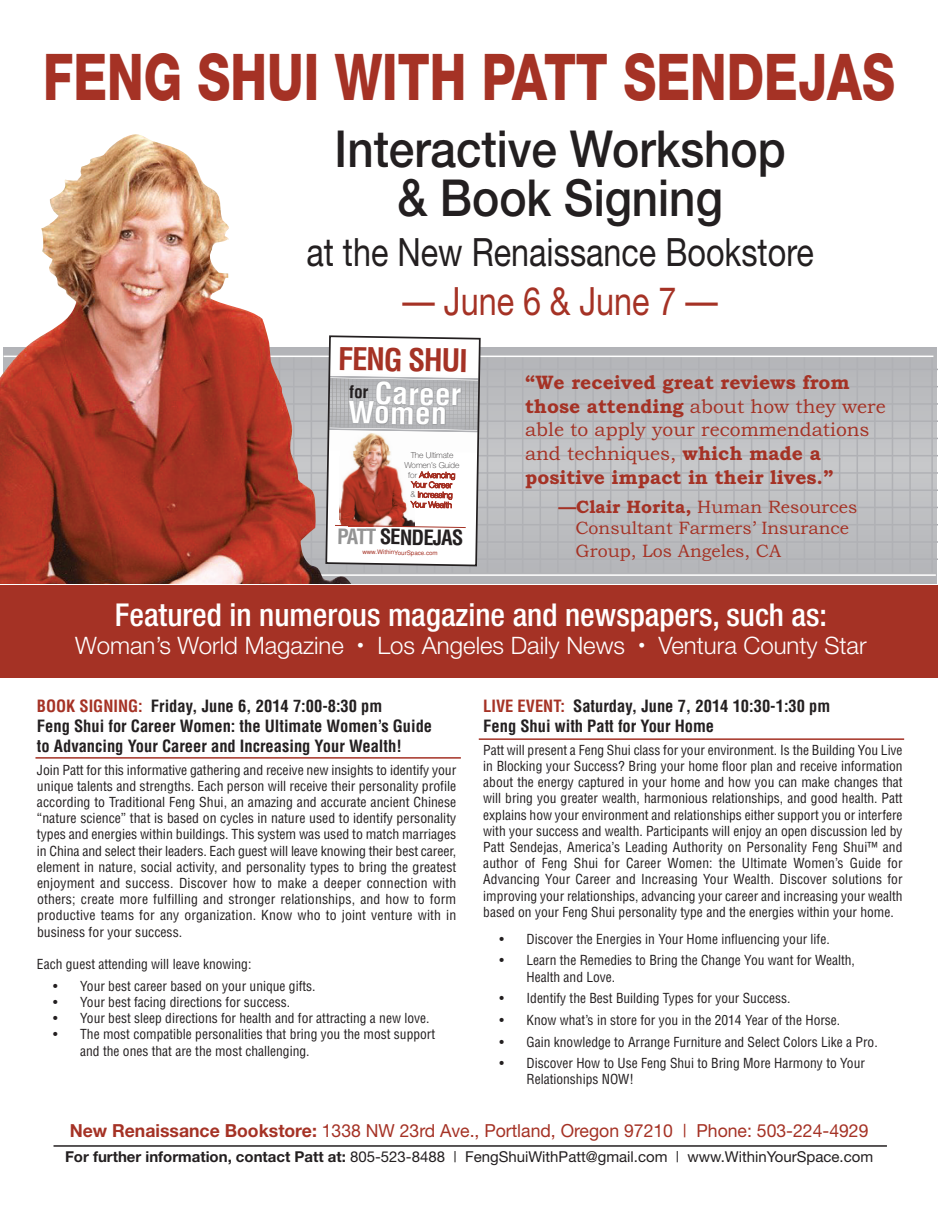
<style>
.page{position:relative;width:938px;height:1205px;background:#fff}
.page>*{position:absolute;margin:0;border:0;box-sizing:border-box;transform-origin:0 0}
.t1{font:800 64.5px "Helvetica Neue";color:#a53225;scale:.77 1}
.t2{font:500 51px/49.5px "Helvetica Neue";color:#231f20;text-align:center;scale:.9 1}
.t3{font:39px "Helvetica Neue";color:#231f20;scale:.83 1}
.t4{font:39px "Helvetica Neue";color:#a53225;scale:.83 1}
.t5{font:500 condensed 31.5px "Helvetica Neue";color:#fff}
.t6{font:700 condensed 30.6px "Helvetica";color:#a53225}
.t7{font:700 condensed 29.7px "Helvetica";color:#fff;scale:1.08 1}
.t8{font:300 24px "Helvetica Neue";color:#fff}
.t9{font:700 condensed 20.7px "Helvetica";color:#231f20}
.t10{font:700 19.5px/23.7px "Bookman Old Style";color:#a53225}
.t11{font:18px "Helvetica Neue";color:#a53225}
.t12{font:18px/22px "Bookman Old Style";color:#a53225}
.t13{font:700 condensed 16.5px/19.8px "Helvetica";color:#231f20}
.t14{font:15px "Helvetica Neue";color:#231f20}
.t15{font:condensed 13.5px/16.2px "Helvetica";color:#231f20}
.t16{font:100 8.25px/9.9px "Helvetica Neue";color:#a53225;text-align:center}
.t17{font:6.15px "Helvetica";color:#a53225}
.s1{color:#231f20}
.s2{color:#949494}
.s3{font-weight:400}
.s4{font-weight:700}
.s5{color:#a53225}
</style>
<div class="page">
<div style="left:4px;top:348px;width:932px;height:235px;background:#bcbdc0"></div>
<hr style="left:4px;top:558px;width:934px;height:2px;background:#b0b1b5">
<hr style="left:4px;top:541px;width:934px;height:1px;background:#b0b1b5">
<hr style="left:3px;top:524px;width:935px;height:1px;background:#b0b1b5">
<hr style="left:4px;top:506px;width:934px;height:2px;background:#b0b1b5">
<hr style="left:4px;top:489px;width:934px;height:2px;background:#b0b1b5">
<hr style="left:4px;top:472px;width:934px;height:1px;background:#b0b1b5">
<hr style="left:3px;top:455px;width:935px;height:1px;background:#b0b1b5">
<hr style="left:3px;top:437px;width:935px;height:2px;background:#b0b1b5">
<hr style="left:4px;top:420px;width:934px;height:2px;background:#b0b1b5">
<hr style="left:4px;top:403px;width:934px;height:1px;background:#b0b1b5">
<hr style="left:3px;top:386px;width:935px;height:1px;background:#b0b1b5">
<hr style="left:4px;top:368px;width:934px;height:2px;background:#b0b1b5">
<hr style="left:363px;top:356px;width:2px;height:216px;background:#b0b1b5">
<hr style="left:381px;top:356px;width:1px;height:216px;background:#b0b1b5">
<hr style="left:399px;top:356px;width:1px;height:216px;background:#b0b1b5">
<hr style="left:416px;top:356px;width:2px;height:216px;background:#b0b1b5">
<hr style="left:434px;top:356px;width:1px;height:216px;background:#b0b1b5">
<hr style="left:451px;top:356px;width:2px;height:216px;background:#b0b1b5">
<hr style="left:469px;top:356px;width:1px;height:216px;background:#b0b1b5">
<hr style="left:487px;top:356px;width:1px;height:216px;background:#b0b1b5">
<hr style="left:504px;top:356px;width:2px;height:216px;background:#b0b1b5">
<hr style="left:522px;top:356px;width:1px;height:216px;background:#b0b1b5">
<hr style="left:539px;top:356px;width:2px;height:216px;background:#b0b1b5">
<hr style="left:557px;top:356px;width:1px;height:216px;background:#b0b1b5">
<hr style="left:575px;top:356px;width:1px;height:216px;background:#b0b1b5">
<hr style="left:592px;top:356px;width:2px;height:216px;background:#b0b1b5">
<hr style="left:610px;top:356px;width:1px;height:216px;background:#b0b1b5">
<hr style="left:627px;top:356px;width:2px;height:216px;background:#b0b1b5">
<hr style="left:645px;top:356px;width:1px;height:216px;background:#b0b1b5">
<hr style="left:663px;top:356px;width:1px;height:216px;background:#b0b1b5">
<hr style="left:680px;top:356px;width:2px;height:216px;background:#b0b1b5">
<hr style="left:698px;top:356px;width:1px;height:216px;background:#b0b1b5">
<hr style="left:715px;top:356px;width:2px;height:216px;background:#b0b1b5">
<hr style="left:733px;top:356px;width:1px;height:216px;background:#b0b1b5">
<hr style="left:751px;top:356px;width:1px;height:216px;background:#b0b1b5">
<hr style="left:768px;top:356px;width:2px;height:216px;background:#b0b1b5">
<hr style="left:786px;top:356px;width:1px;height:216px;background:#b0b1b5">
<hr style="left:803px;top:356px;width:2px;height:216px;background:#b0b1b5">
<hr style="left:821px;top:356px;width:2px;height:216px;background:#b0b1b5">
<hr style="left:839px;top:356px;width:1px;height:216px;background:#b0b1b5">
<hr style="left:856px;top:356px;width:2px;height:216px;background:#b0b1b5">
<hr style="left:874px;top:356px;width:1px;height:216px;background:#b0b1b5">
<hr style="left:891px;top:356px;width:2px;height:216px;background:#b0b1b5">
<hr style="left:909px;top:356px;width:2px;height:216px;background:#b0b1b5">
<hr style="left:931px;top:356px;width:2px;height:216px;background:#b0b1b5">
<hr style="left:4px;top:574px;width:932px;height:1px;background:#fff">
<hr style="left:4px;top:355px;width:929px;height:2px;background:#fff">
<img style="left:0;top:134px;width:353px;height:449px">
<div style="left:0;top:585px;width:938px;height:93px;background:#a53225"></div>
<hr style="left:53px;top:1144px;width:834px;height:2px;background:#231f20">
<hr style="left:35px;top:757px;width:426px;height:1px;background:#a53225">
<hr style="left:479px;top:738px;width:425px;height:1px;background:#a53225">
<svg style="left:324px;top:334px;width:157px;height:233px"></svg>
<h1 class="t1" style="left:43px;top:54px;width:1107px">FENG SHUI WITH PATT SENDEJAS</h1>
<h2 class="t2" style="left:335px;top:128px;width:503px">Interactive Workshop &amp; Book Signing</h2>
<h3 class="t3" style="left:306px;top:238px;width:613px">at the New Renaissance Bookstore</h3>
<h3 class="t4" style="left:402px;top:287px;width:381px">— June 6 &amp; June 7 —</h3>
<h3 class="t6" style="left:338px;top:341px;width:131px;rotate:1deg">FENG SHUI</h3>
<h3 class="t7" style="left:375px;top:376px;width:82px;rotate:1deg">Career</h3>
<h3 class="t7" style="left:348px;top:395px;width:93px;rotate:1deg">Women</h3>
<p class="t16" style="left:405px;top:450px;width:56px;rotate:1deg"><span class="s1">The Ultimate<br>Women’s Guide for</span> Advancing<br>Your Career<br><span class="s1">&amp;</span> Increasing<br>Your Wealth</p>
<h3 class="t9" style="left:337px;top:524px;width:128px;rotate:1deg"><span class="s2">PATT</span> SENDEJAS</h3>
<p class="t17" style="left:362px;top:548px;width:77px;rotate:1deg">www.WithinYourSpace.com</p>
<h3 class="t10" style="left:525px;top:371px;width:362px">“We received great reviews from those attending <span class="s3">about how they were able to apply your recommendations and techniques,</span> which made a positive impact in their lives.”</h3>
<h3 class="t12" style="left:575px;top:495px;width:283px;text-indent:-17px"><span class="s4">—Clair Horita,</span> Human Resources<br>Consultant Farmers’ Insurance<br>Group, Los Angeles, CA</h3>
<h3 class="t5" style="left:115px;top:603px;width:713px">Featured in numerous magazine and newspapers, such as:</h3>
<h3 class="t8" style="left:75px;top:626px;width:793px">Woman’s World Magazine <sup>•</sup> Los Angeles Daily News <sup>•</sup> Ventura County Star</h3>
<p class="t13" style="left:37px;top:696px;width:397px"><span class="s5">BOOK SIGNING:</span> Friday, June 6, 2014 7:00-8:30 pm<br>Feng Shui for Career Women: the Ultimate Women’s Guide to Advancing Your Career and Increasing Your Wealth!</p>
<p class="t15" style="left:37px;top:761px;width:421px;text-align:justify">Join Patt for this informative gathering and receive new insights to identify your unique talents and strengths. Each person will receive their personality profile according to Traditional Feng Shui, an amazing and accurate ancient Chinese “nature science” that is based on cycles in nature used to identify personality types and energies within buildings. This system was used to match marriages in China and select their leaders. Each guest will leave knowing their best career, element in nature, social activity, and personality types to bring the greatest enjoyment and success. Discover how to make a deeper connection with others; create more fulfilling and stronger relationships, and how to form productive teams for any organization. Know who to joint venture with in business for your success.</p>
<p class="t15" style="left:37px;top:956px;width:216px">Each guest attending will leave knowing:</p>
<p class="t15" style="left:53px;top:977px;width:264px">• Your best career based on your unique gifts.</p>
<p class="t15" style="left:53px;top:993px;width:238px">• Your best facing directions for success.</p>
<p class="t15" style="left:53px;top:1010px;width:378px">• Your best sleep directions for health and for attracting a new love.</p>
<p class="t15" style="left:80px;top:1026px;width:356px;text-indent:-27px">• The most compatible personalities that bring you the most support and the ones that are the most challenging.</p>
<p class="t13" style="left:483px;top:696px;width:348px"><span class="s5">LIVE EVENT:</span> Saturday, June 7, 2014 10:30-1:30 pm<br>Feng Shui with Patt for Your Home</p>
<p class="t15" style="left:483px;top:741px;width:421px;text-align:justify">Patt will present a Feng Shui class for your environment. Is the Building You Live in Blocking your Success? Bring your home floor plan and receive information about the energy captured in your home and how you can make changes that will bring you greater wealth, harmonious relationships, and good health. Patt explains how your environment and relationships either support you or interfere with your success and wealth. Participants will enjoy an open discussion led by Patt Sendejas, America’s Leading Authority on Personality Feng Shui™ and author of Feng Shui for Career Women: the Ultimate Women’s Guide for Advancing Your Career and Increasing Your Wealth. Discover solutions for improving your relationships, advancing your career and increasing your wealth based on your Feng Shui personality type and the energies within your home.</p>
<p class="t15" style="left:499px;top:930px;width:332px">• Discover the Energies in Your Home influencing your life.</p>
<p class="t15" style="left:526px;top:952px;width:330px;text-indent:-27px">• Learn the Remedies to Bring the Change You want for Wealth,<br>Health and Love.</p>
<p class="t15" style="left:499px;top:990px;width:292px">• Identify the Best Building Types for your Success.</p>
<p class="t15" style="left:499px;top:1011px;width:342px">• Know what’s in store for you in the 2014 Year of the Horse.</p>
<p class="t15" style="left:499px;top:1033px;width:380px">• Gain knowledge to Arrange Furniture and Select Colors Like a Pro.</p>
<p class="t15" style="left:526px;top:1055px;width:340px;text-indent:-27px">• Discover How to Use Feng Shui to Bring More Harmony to Your<br>Relationships NOW!</p>
<h3 class="t11" style="left:70px;top:1123px;width:800px"><span class="s4">New Renaissance Bookstore:</span> 1338 NW 23rd Ave., Portland, Oregon 97210 | Phone: 503-224-4929</h3>
<p class="t14" style="left:65px;top:1151px;width:809px"><span class="s4">For further information, contact Patt at:</span> 805-523-8488 | FengShuiWithPatt@gmail.com | www.WithinYourSpace.com</p>
</div>
